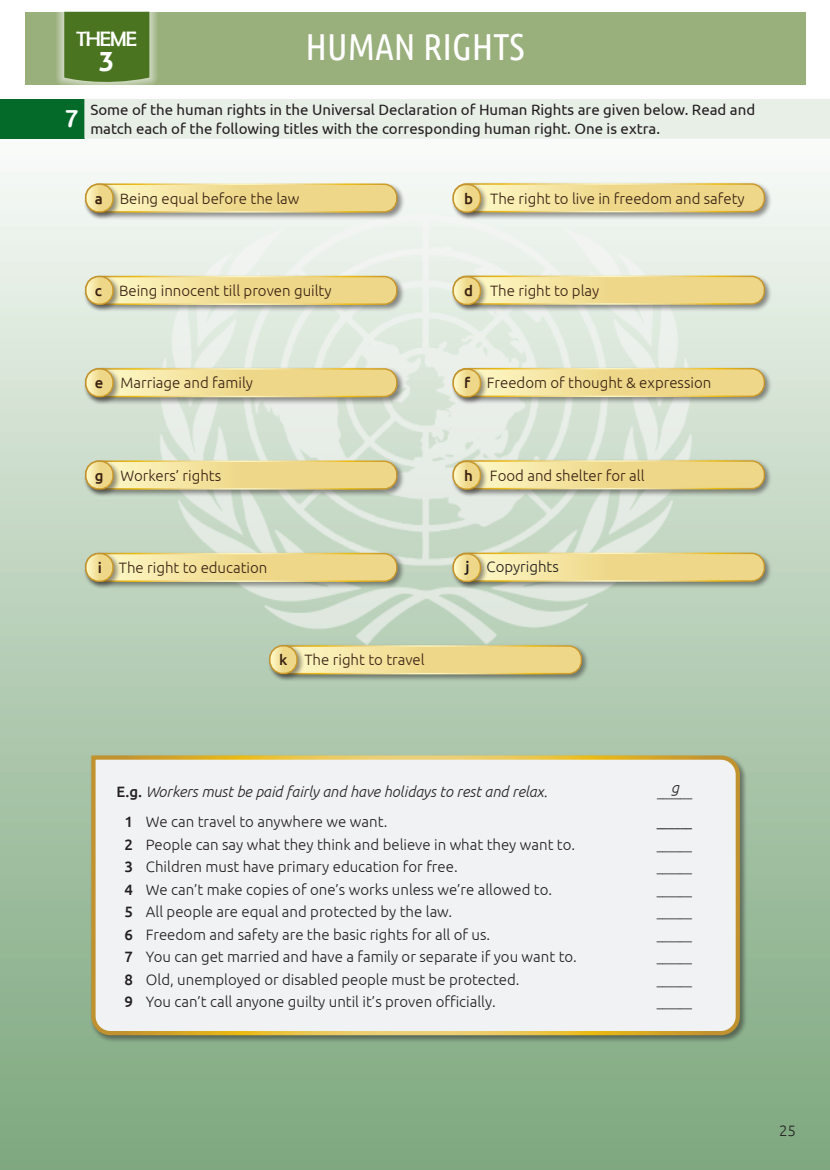
<style>
.page{position:relative;width:830px;height:1170px;background:#fff}
.page>*{position:absolute;margin:0;border:0;box-sizing:border-box;transform-origin:0 0}
.t1{font:37.5px "Ubuntu Condensed";color:#fff}
.t2{font:700 27px "Aller";color:#fff}
.t3{font:24px "Arial Rounded MT Bold";color:#fff}
.t4{font:21px "Berlin Sans FB";letter-spacing:-.05em;color:#fff}
.Main_Text{font:300 15px "Ubuntu";color:#231f20}
.Main_Text-2{font:300 15px "Ubuntu";color:#3a2111}
.t5{font:15px/19.5px "Ubuntu";color:#231f20}
.Instruction{font:italic 300 15px "Ubuntu";color:#231f20}
.Instruction-2{font:300 12px "Ubuntu";color:#231f20}
.t6{font:12px "Ubuntu";color:#231f20}
.s1{font-weight:500}
.s2{font-weight:500;font-style:normal}
</style>
<div class="page">
<div style="left:25px;top:12px;width:779px;height:72px;background:#99af7c"></div>
<svg style="left:56px;top:11px;width:101px;height:74px"></svg>
<svg style="left:64px;top:12px;width:85px;height:73px;background:#517929"></svg>
<div style="left:0;top:112px;width:829px;height:1057px;background:linear-gradient(to bottom,#f9fbf8,#7ba67c)"></div>
<div style="left:0;top:99px;width:84px;height:40px;background:#046a29"></div>
<div style="left:84px;top:99px;width:745px;height:40px;background:#e8efe7"></div>
<div style="left:90px;top:753px;width:657px;height:289px;background:#231f20;opacity:.51"></div>
<div style="left:89px;top:753px;width:652px;height:284px;background:#f0f2f3"></div>
<img style="left:159px;top:214px;width:531px;height:431px">
<div style="left:83px;top:182px;width:322px;height:38px;background:#231f20;opacity:.49"></div>
<div style="left:85px;top:183px;width:312px;height:29px;border:1px solid #fff;border-radius:13px"></div>
<div style="left:83px;top:182px;width:38px;height:38px;background:#231f20;opacity:.49"></div>
<svg style="left:86px;top:184px;width:310px;height:28px;background:#efdb92"></svg>
<div style="left:85px;top:183px;width:29px;height:29px;border:1px solid #fff;border-radius:13px"></div>
<div style="left:83px;top:274px;width:322px;height:38px;background:#231f20;opacity:.49"></div>
<div style="left:85px;top:276px;width:312px;height:29px;border:1px solid #fff;border-radius:13px"></div>
<div style="left:83px;top:274px;width:38px;height:38px;background:#231f20;opacity:.49"></div>
<svg style="left:86px;top:276px;width:310px;height:28px;background:#efdb92"></svg>
<div style="left:85px;top:276px;width:29px;height:29px;border:1px solid #fff;border-radius:13px"></div>
<div style="left:83px;top:366px;width:322px;height:39px;background:#231f20;opacity:.49"></div>
<div style="left:85px;top:368px;width:312px;height:29px;border:1px solid #fff;border-radius:13px"></div>
<div style="left:83px;top:366px;width:38px;height:39px;background:#231f20;opacity:.49"></div>
<svg style="left:86px;top:369px;width:310px;height:27px;background:#efdb93"></svg>
<div style="left:85px;top:368px;width:29px;height:29px;border:1px solid #fff;border-radius:13px"></div>
<div style="left:83px;top:459px;width:322px;height:38px;background:#231f20;opacity:.49"></div>
<div style="left:85px;top:460px;width:312px;height:29px;border:1px solid #fff;border-radius:13px"></div>
<div style="left:83px;top:459px;width:38px;height:38px;background:#231f20;opacity:.49"></div>
<svg style="left:86px;top:461px;width:310px;height:28px;background:#eedb92"></svg>
<div style="left:85px;top:460px;width:29px;height:29px;border:1px solid #fff;border-radius:13px"></div>
<div style="left:83px;top:551px;width:322px;height:38px;background:#231f20;opacity:.49"></div>
<div style="left:85px;top:553px;width:312px;height:29px;border:1px solid #fff;border-radius:13px"></div>
<div style="left:83px;top:551px;width:38px;height:38px;background:#231f20;opacity:.49"></div>
<svg style="left:86px;top:553px;width:310px;height:28px;background:#efdb91"></svg>
<div style="left:85px;top:553px;width:29px;height:29px;border:1px solid #fff;border-radius:13px"></div>
<div style="left:451px;top:181px;width:321px;height:39px;background:#231f20;opacity:.49"></div>
<div style="left:452px;top:183px;width:312px;height:29px;border:1px solid #fff;border-radius:13px"></div>
<div style="left:450px;top:182px;width:38px;height:38px;background:#231f20;opacity:.49"></div>
<svg style="left:453px;top:184px;width:311px;height:28px;background:#efdb92"></svg>
<div style="left:452px;top:184px;width:29px;height:29px;border:1px solid #fff;border-radius:13px"></div>
<div style="left:451px;top:274px;width:321px;height:38px;background:#231f20;opacity:.49"></div>
<div style="left:452px;top:275px;width:312px;height:30px;border:1px solid #fff;border-radius:13px"></div>
<div style="left:450px;top:274px;width:38px;height:39px;background:#231f20;opacity:.49"></div>
<svg style="left:453px;top:276px;width:311px;height:28px;background:#efdb92"></svg>
<div style="left:452px;top:276px;width:29px;height:29px;border:1px solid #fff;border-radius:13px"></div>
<div style="left:451px;top:366px;width:321px;height:38px;background:#231f20;opacity:.49"></div>
<div style="left:450px;top:366px;width:38px;height:39px;background:#231f20;opacity:.49"></div>
<svg style="left:453px;top:368px;width:311px;height:29px;background:#eeda91"></svg>
<div style="left:452px;top:368px;width:29px;height:29px;border:1px solid #fff;border-radius:13px"></div>
<div style="left:451px;top:458px;width:321px;height:39px;background:#231f20;opacity:.49"></div>
<div style="left:452px;top:460px;width:312px;height:29px;border:1px solid #fff;border-radius:13px"></div>
<div style="left:450px;top:459px;width:38px;height:38px;background:#231f20;opacity:.49"></div>
<svg style="left:453px;top:461px;width:311px;height:28px;background:#eedb92"></svg>
<div style="left:452px;top:460px;width:29px;height:30px;border:1px solid #fff;border-radius:13px"></div>
<div style="left:451px;top:551px;width:321px;height:38px;background:#231f20;opacity:.49"></div>
<div style="left:452px;top:552px;width:312px;height:29px;border:1px solid #fff;border-radius:13px"></div>
<div style="left:450px;top:551px;width:38px;height:38px;background:#231f20;opacity:.49"></div>
<svg style="left:453px;top:553px;width:311px;height:28px;background:#eedb91"></svg>
<div style="left:452px;top:553px;width:29px;height:29px;border:1px solid #fff;border-radius:13px"></div>
<div style="left:268px;top:643px;width:321px;height:39px;background:#231f20;opacity:.49"></div>
<div style="left:269px;top:645px;width:313px;height:29px;border:1px solid #fff;border-radius:13px"></div>
<div style="left:267px;top:643px;width:38px;height:38px;background:#231f20;opacity:.49"></div>
<svg style="left:270px;top:645px;width:311px;height:28px;background:#eeda92"></svg>
<div style="left:269px;top:645px;width:28px;height:29px;border:1px solid #fff;border-radius:13px"></div>
<h3 class="t4" style="left:76px;top:27px;width:62px">THEME</h3>
<h2 class="t2" style="left:98px;top:45px;width:18px">3</h2>
<h3 class="t3" style="left:64px;top:105px;width:16px">7</h3>
<p class="t5" style="left:90px;top:99px;width:666px">Some of the human rights in the Universal Declaration of Human Rights are given below. Read and match each of the following titles with the corresponding human right. One is extra.</p>
<h1 class="t1" style="left:305px;top:24px;width:220px">HUMAN RIGHTS</h1>
<p class="Main_Text-2" style="left:95px;top:189px;width:206px"><span class="s1">a</span> Being equal before the law</p>
<p class="Main_Text-2" style="left:464px;top:189px;width:282px"><span class="s1">b</span> The right to live in freedom and safety</p>
<p class="Main_Text-2" style="left:95px;top:282px;width:238px"><span class="s1">c</span> Being innocent till proven guilty</p>
<p class="Main_Text-2" style="left:464px;top:281px;width:137px"><span class="s1">d</span> The right to play</p>
<p class="Main_Text-2" style="left:95px;top:373px;width:159px"><span class="s1">e</span> Marriage and family</p>
<p class="Main_Text-2" style="left:464px;top:373px;width:248px"><span class="s1">f</span> Freedom of thought &amp; expression</p>
<p class="Main_Text-2" style="left:95px;top:466px;width:128px"><span class="s1">g</span> Workers’ rights</p>
<p class="Main_Text-2" style="left:464px;top:466px;width:182px"><span class="s1">h</span> Food and shelter for all</p>
<p class="Main_Text-2" style="left:98px;top:559px;width:171px"><span class="s1">i</span> The right to education</p>
<p class="Main_Text" style="left:465px;top:557px;width:95px"><span class="s1">j</span> Copyrights</p>
<p class="Main_Text-2" style="left:279px;top:650px;width:147px"><span class="s1">k</span> The right to travel</p>
<p class="Instruction" style="left:116px;top:782px;width:432px"><span class="s2">E.g.</span> Workers must be paid fairly and have holidays to rest and relax.</p>
<p class="Main_Text" style="left:125px;top:812px;width:264px"><span class="s1">1</span> We can travel to anywhere we want.</p>
<p class="Main_Text" style="left:125px;top:835px;width:452px"><span class="s1">2</span> People can say what they think and believe in what they want to.</p>
<p class="Main_Text" style="left:125px;top:857px;width:334px"><span class="s1">3</span> Children must have primary education for free.</p>
<p class="Main_Text" style="left:125px;top:880px;width:429px"><span class="s1">4</span> We can’t make copies of one’s works unless we’re allowed to.</p>
<p class="Main_Text" style="left:125px;top:902px;width:329px"><span class="s1">5</span> All people are equal and protected by the law.</p>
<p class="Main_Text" style="left:125px;top:925px;width:367px"><span class="s1">6</span> Freedom and safety are the basic rights for all of us.</p>
<p class="Main_Text" style="left:125px;top:947px;width:453px"><span class="s1">7</span> You can get married and have a family or separate if you want to.</p>
<p class="Main_Text" style="left:125px;top:970px;width:396px"><span class="s1">8</span> Old, unemployed or disabled people must be protected.</p>
<p class="Main_Text" style="left:125px;top:992px;width:372px"><span class="s1">9</span> You can’t call anyone guilty until it’s proven officially.</p>
<p class="Instruction" style="left:671px;top:778px;width:9px">g</p>
<p class="Instruction-2" style="left:656px;top:785px;width:37px">______</p>
<p class="t6" style="left:656px;top:815px;width:37px">______</p>
<p class="Instruction-2" style="left:656px;top:838px;width:37px">______</p>
<p class="Instruction-2" style="left:656px;top:860px;width:37px">______</p>
<p class="Instruction-2" style="left:656px;top:883px;width:37px">______</p>
<p class="Instruction-2" style="left:656px;top:905px;width:37px">______</p>
<p class="Instruction-2" style="left:656px;top:928px;width:37px">______</p>
<p class="Instruction-2" style="left:656px;top:950px;width:37px">______</p>
<p class="Instruction-2" style="left:656px;top:973px;width:37px">______</p>
<p class="Instruction-2" style="left:656px;top:995px;width:37px">______</p>
<p class="Main_Text" style="left:778px;top:1121px;width:18px">25</p>
</div>
